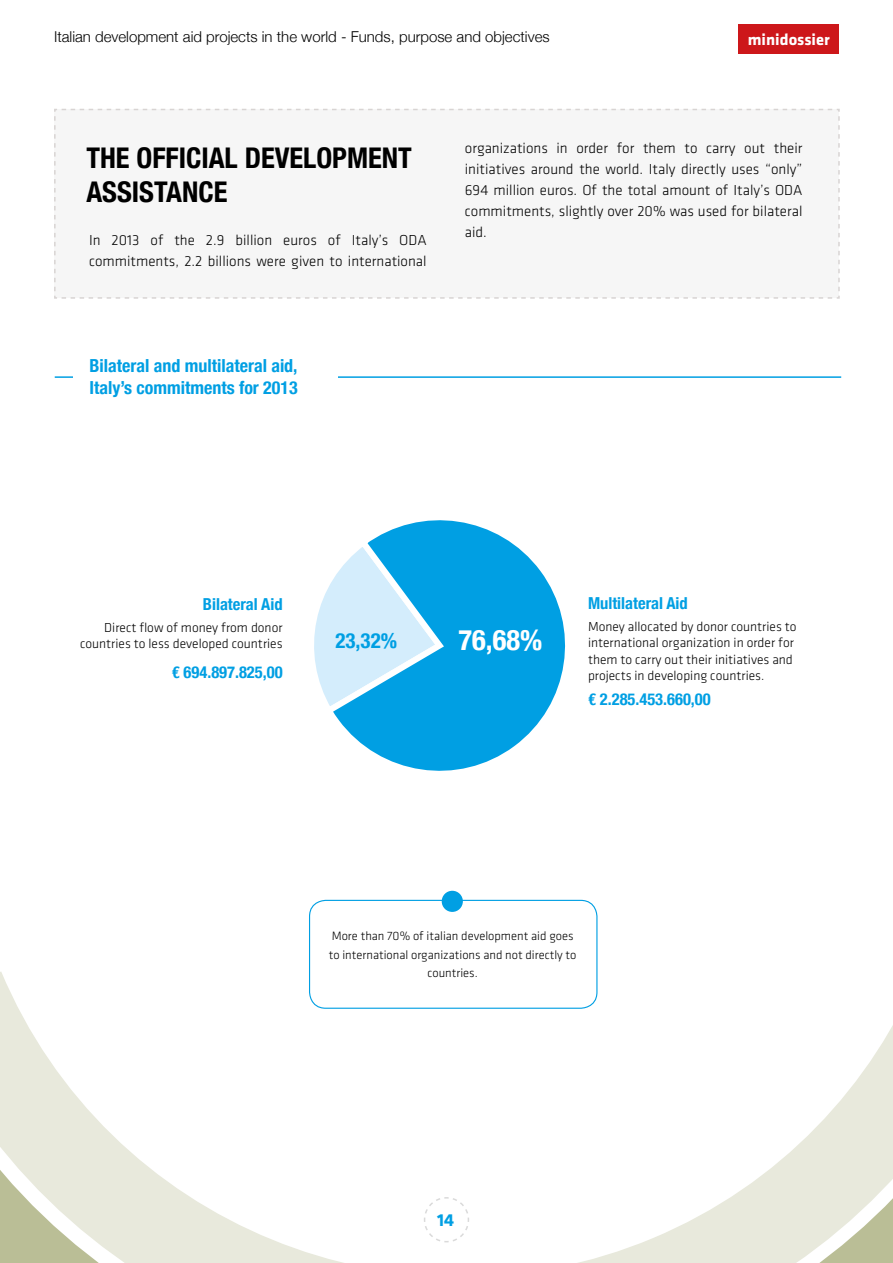
<style>
.page{position:relative;width:893px;height:1263px;background:#fff}
.page>*{position:absolute;margin:0;border:0;box-sizing:border-box;transform-origin:0 0}
.t1{font:700 condensed 28.5px/34.2px "Helvetica Neue";color:#000}
.t2{font:700 condensed 28.5px "Helvetica Neue";color:#fff}
.t3{font:700 condensed 21px "Helvetica Neue";color:#009fe3}
.t4{font:700 condensed 18px/21.6px "Helvetica Neue";color:#009fe3}
.t5{font:700 18px "Klavika";color:#009fe3}
.t6{font:700 condensed 16.5px "Helvetica Neue";color:#009fe3}
.t7{font:700 16.5px "Klavika";color:#fff}
.t8{font:300 15px/21px "Klavika";color:#000}
.t9{font:300 15px "Helvetica Neue";color:#000}
.t10{font:300 13.5px/16.2px "Klavika";color:#000}
.t11{font:300 12.6px/18.3px "Klavika";color:#000;text-align:center}
</style>
<div class="page">
<div style="left:54px;top:108px;width:786px;height:191px;background:#f6f6f6"></div>
<div style="left:739px;top:24px;width:100px;height:30px;background:#cd171a"></div>
<hr style="left:55px;top:376px;width:786px;height:2px;background:#009fe3">
<svg style="left:73px;top:376px;width:265px;height:2px"></svg>
<svg style="left:314px;top:605px;width:7px;height:80px"></svg>
<svg style="left:321px;top:520px;width:245px;height:251px"></svg>
<div style="left:309px;top:900px;width:288px;height:109px;border:1px solid #009fe3;border-radius:16px"></div>
<div style="left:442px;top:891px;width:21px;height:21px;background:#009fe3;border-radius:50%"></div>
<svg style="left:0;top:948px;width:893px;height:315px"></svg>
<p class="t9" style="left:54px;top:25px;width:497px">Italian development aid projects in the world - Funds, purpose and objectives</p>
<p class="t7" style="left:748px;top:31px;width:83px">minidossier</p>
<h1 class="t1" style="left:86px;top:139px;width:327px">THE OFFICIAL DEVELOPMENT<br>ASSISTANCE</h1>
<p class="t8" style="left:89px;top:230px;width:339px">In 2013 of the 2.9 billion euros of Italy’s ODA commitments, 2.2 billions were given to international</p>
<p class="t4" style="left:90px;top:354px;width:210px">Bilateral and multilateral aid,<br>Italy’s commitments for 2013</p>
<p class="t8" style="left:465px;top:138px;width:339px;text-align:justify">organizations in order for them to carry out their initiatives around the world. Italy directly uses “only” 694 million euros. Of the total amount of Italy’s ODA commitments, slightly over 20% was used for bilateral aid.</p>
<p class="t6" style="left:203px;top:590px;width:81px">Bilateral Aid</p>
<p class="t6" style="left:588px;top:590px;width:101px">Multilateral Aid</p>
<p class="t10" style="left:80px;top:620px;width:204px;text-align:right">Direct flow of money from donor countries to less developed countries</p>
<p class="t6" style="left:172px;top:658px;width:112px">€ 694.897.825,00</p>
<h2 class="t3" style="left:335px;top:623px;width:63px">23,32%</h2>
<h1 class="t2" style="left:458px;top:616px;width:85px">76,68%</h1>
<p class="t10" style="left:588px;top:619px;width:210px">Money allocated by donor countries to international organization in order for them to carry out their initiatives and projects in developing countries.</p>
<p class="t6" style="left:588px;top:686px;width:124px">€ 2.285.453.660,00</p>
<p class="t11" style="left:329px;top:927px;width:249px">More than 70% of italian development aid goes to international organizations and not directly to countries.</p>
<p class="t5" style="left:437px;top:1210px;width:19px">14</p>
</div>
